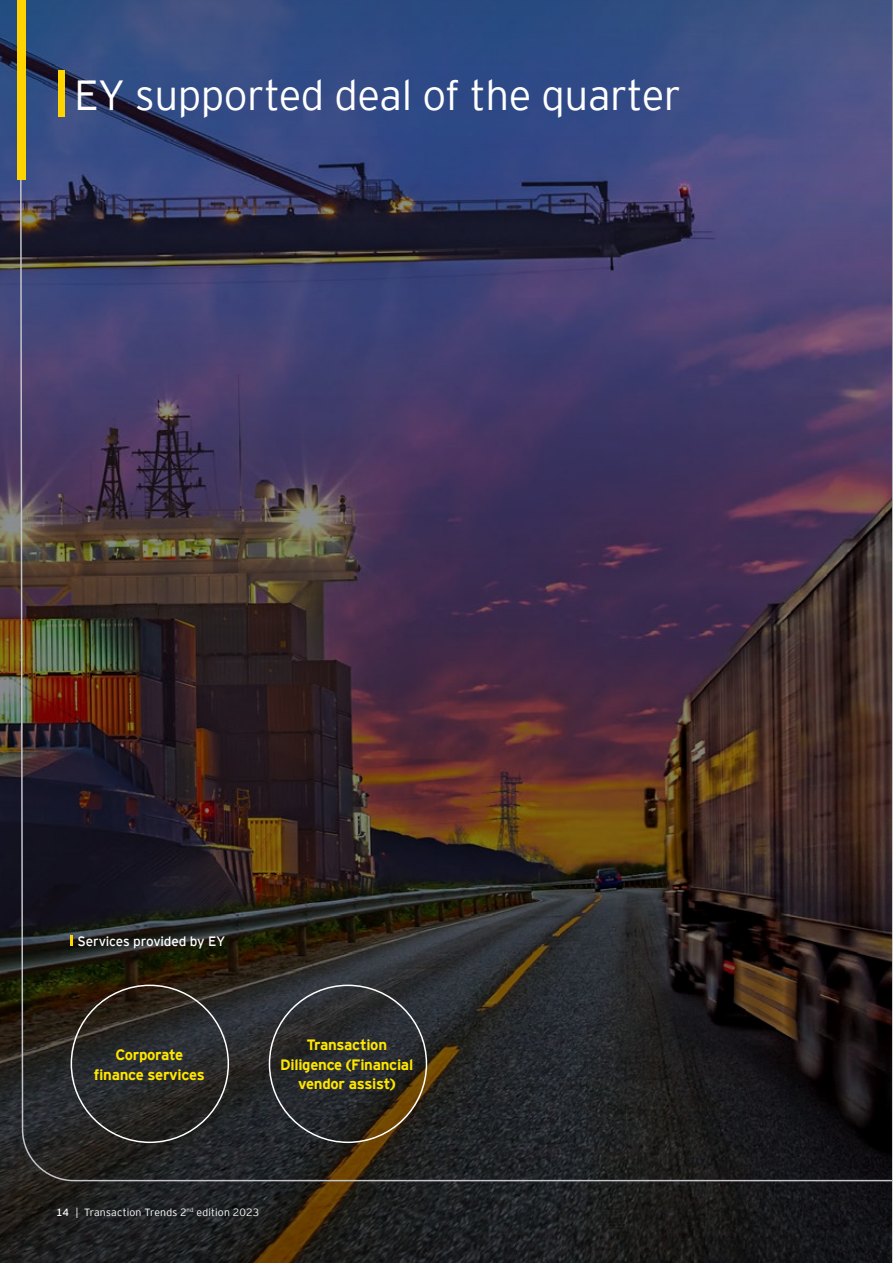
<style>
.page{position:relative;width:893px;height:1263px;background:#fff}
.page>*{position:absolute;margin:0;border:0;box-sizing:border-box;transform-origin:0 0}
.t1{font:300 42px "EY Interstate";letter-spacing:-.01em;color:#fff}
.t2{font:700 15px/19.5px "EY Interstate";letter-spacing:-.02em;color:#ffe600;text-align:center}
.t3{font:13.5px "EY Interstate";letter-spacing:-.01em;color:#fff}
.t4{font:300 10.5px "EY Interstate";letter-spacing:.015em;color:#fff}
.s1{font-weight:400}
</style>
<div class="page">
<img style="left:0;top:0;width:19px;height:1263px">
<img style="left:19px;top:0;width:874px;height:1263px">
<div style="left:17px;top:0;width:8px;height:179px;background:#ffd400"></div>
<div style="left:58px;top:70px;width:7px;height:47px;background:#ffd400"></div>
<h1 class="t1" style="left:74px;top:66px;width:608px">EY supported deal of the quarter</h1>
<p class="t3" style="left:78px;top:931px;width:149px">Services provided by EY</p>
<p class="t2" style="left:94px;top:1044px;width:112px">Corporate finance services</p>
<p class="t2" style="left:280px;top:1034px;width:135px">Transaction<br>Diligence (Financial vendor assist)</p>
<p class="t4" style="left:56px;top:1205px;width:205px"><span class="s1">14</span> | Transaction Trends 2<sup>nd</sup> edition 2023</p>
</div>
